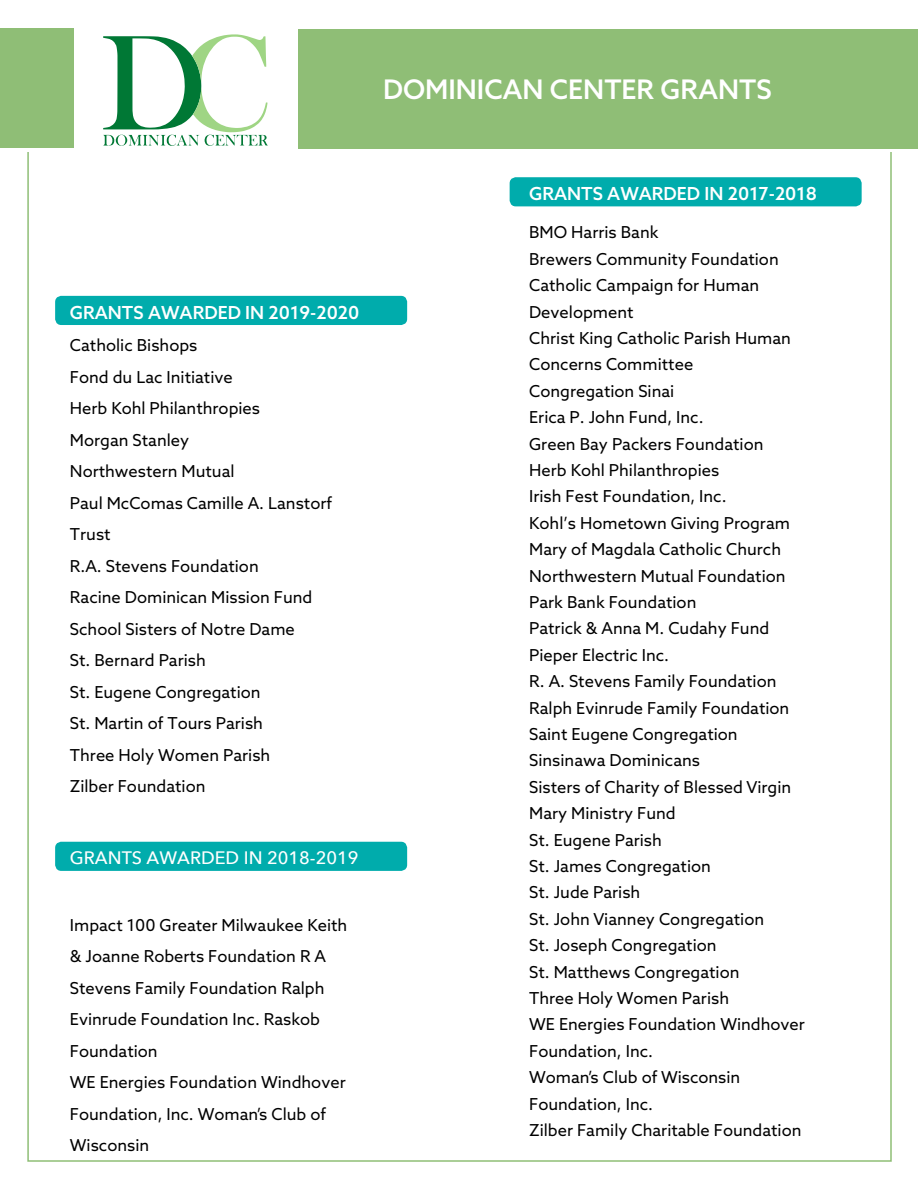
<style>
.page{position:relative;width:918px;height:1188px;background:#fff}
.page>*{position:absolute;margin:0;border:0;box-sizing:border-box;transform-origin:0 0}
.t1{font:500 27px "Azo Sans";color:#fff}
.t2{font:500 18px "Azo Sans";color:#fff}
.t3{font:500 18px "Avenir Next";color:#fff}
.t4{font:16.5px/26.4px "Azo Sans";color:#000}
</style>
<div class="page">
<div style="left:510px;top:177px;width:352px;height:29px;background:#00acac;border-radius:6px"></div>
<div style="left:0;top:28px;width:74px;height:119px;background:#8fbe76"></div>
<svg style="left:103px;top:34px;width:165px;height:112px"></svg>
<div style="left:299px;top:29px;width:619px;height:119px;background:#8fbe76"></div>
<div style="left:55px;top:296px;width:352px;height:29px;background:#00acac;border-radius:6px"></div>
<div style="left:55px;top:842px;width:352px;height:29px;background:#00acac;border-radius:6px"></div>
<h1 class="t1" style="left:383px;top:72px;width:390px">DOMINICAN CENTER GRANTS</h1>
<p class="t2" style="left:70px;top:301px;width:291px">GRANTS AWARDED IN 2019-2020</p>
<p class="t4" style="left:70px;top:329px;width:264px;line-height:31.5px">Catholic Bishops<br>Fond du Lac Initiative<br>Herb Kohl Philanthropies<br>Morgan Stanley<br>Northwestern Mutual<br>Paul McComas Camille A. Lanstorf<br>Trust<br>R.A. Stevens Foundation<br>Racine Dominican Mission Fund<br>School Sisters of Notre Dame<br>St. Bernard Parish<br>St. Eugene Congregation<br>St. Martin of Tours Parish<br>Three Holy Women Parish<br>Zilber Foundation</p>
<p class="t3" style="left:70px;top:843px;width:290px">GRANTS AWARDED IN 2018-2019</p>
<p class="t4" style="left:70px;top:909px;width:279px;line-height:31.5px">Impact 100 Greater Milwaukee Keith &amp; Joanne Roberts Foundation R A<br>Stevens Family Foundation Ralph<br>Evinrude Foundation Inc. Raskob<br>Foundation<br>WE Energies Foundation Windhover<br>Foundation, Inc. Woman’s Club of<br>Wisconsin</p>
<p class="t2" style="left:529px;top:181px;width:289px">GRANTS AWARDED IN 2017-2018</p>
<p class="t4" style="left:529px;top:219px;width:277px">BMO Harris Bank<br>Brewers Community Foundation<br>Catholic Campaign for Human<br>Development<br>Christ King Catholic Parish Human<br>Concerns Committee<br>Congregation Sinai<br>Erica P. John Fund, Inc.<br>Green Bay Packers Foundation<br>Herb Kohl Philanthropies<br>Irish Fest Foundation, Inc.<br>Kohl’s Hometown Giving Program<br>Mary of Magdala Catholic Church<br>Northwestern Mutual Foundation<br>Park Bank Foundation<br>Patrick &amp; Anna M. Cudahy Fund<br>Pieper Electric Inc.<br>R. A. Stevens Family Foundation<br>Ralph Evinrude Family Foundation<br>Saint Eugene Congregation<br>Sinsinawa Dominicans<br>Sisters of Charity of Blessed Virgin<br>Mary Ministry Fund<br>St. Eugene Parish<br>St. James Congregation<br>St. Jude Parish<br>St. John Vianney Congregation<br>St. Joseph Congregation<br>St. Matthews Congregation<br>Three Holy Women Parish<br>WE Energies Foundation Windhover<br>Foundation, Inc.<br>Woman’s Club of Wisconsin<br>Foundation, Inc.<br>Zilber Family Charitable Foundation</p>
</div>
